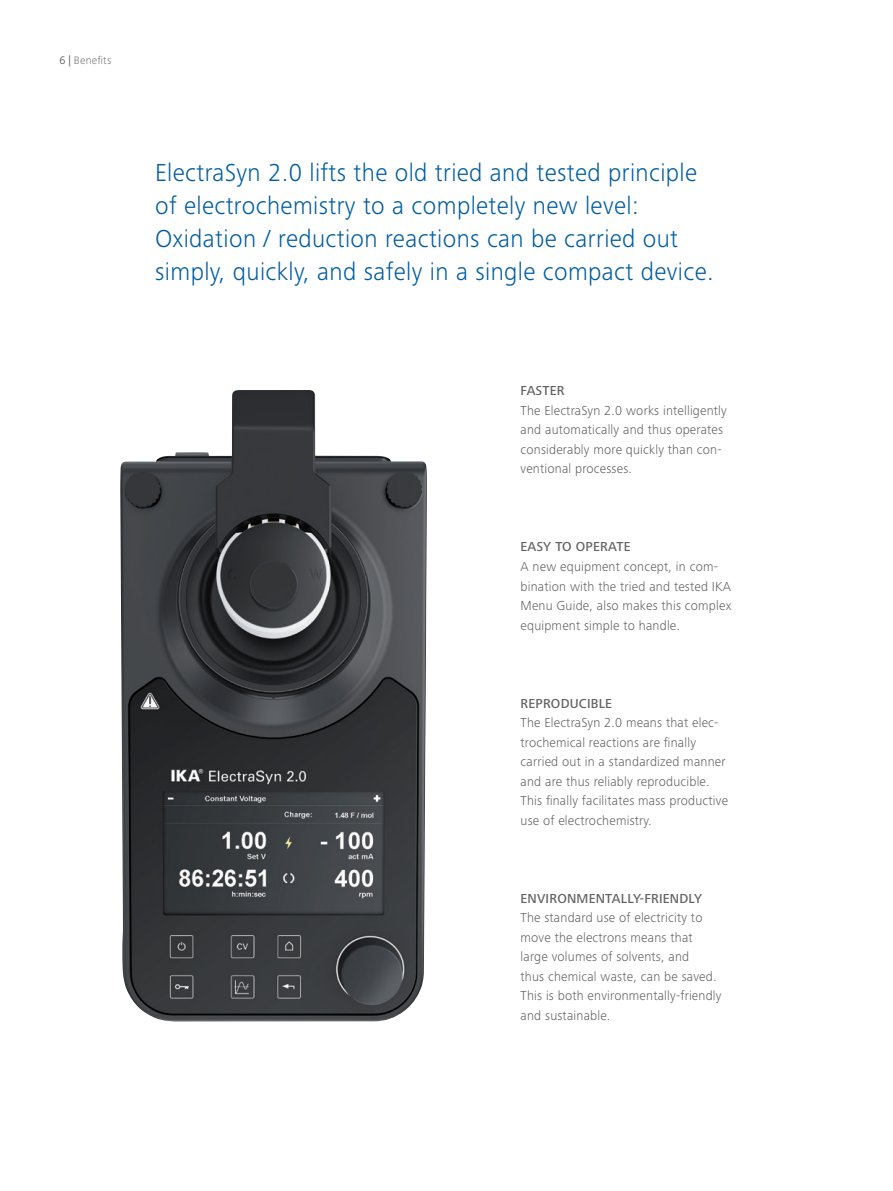
<style>
.page{position:relative;width:893px;height:1191px;background:#fff}
.page>*{position:absolute;margin:0;border:0;box-sizing:border-box;transform-origin:0 0}
.Fließtext_head_VERS{font:300 25.5px/33px "Frutiger Next IKA";letter-spacing:.015em;color:#005da0}
.Fließ_subhead{font:300 13.5px/19.5px "Frutiger Next IKA";letter-spacing:.015em;color:#636366}
.Fließtext_head{font:300 13.5px/19.5px "Frutiger Next IKA";letter-spacing:.015em;color:#636366}
.Fließ_subhead-2{font:500 13.5px "Frutiger Next IKA";letter-spacing:.015em;color:#636366}
.t1{font:300 11.25px "Frutiger Next IKA";letter-spacing:.02em;color:#76787b}
.s1{color:#4b4c4d}
</style>
<div class="page">
<img style="left:120px;top:390px;width:307px;height:631px">
<p class="t1" style="left:60px;top:54px;width:53px"><span class="s1">6 |</span> Benefits</p>
<p class="Fließtext_head_VERS" style="left:155px;top:156px;width:560px">ElectraSyn 2.0 lifts the old tried and tested principle of electrochemistry to a completely new level:<br>Oxidation / reduction reactions can be carried out simply, quickly, and safely in a single compact device.</p>
<p class="Fließ_subhead-2" style="left:521px;top:383px;width:45px">FASTER</p>
<p class="Fließ_subhead" style="left:521px;top:401px;width:208px">The ElectraSyn 2.0 works intelligently and automatically and thus operates considerably more quickly than con&shy;ventional processes.</p>
<p class="Fließ_subhead-2" style="left:521px;top:539px;width:111px">EASY TO OPERATE</p>
<p class="Fließtext_head" style="left:521px;top:557px;width:212px">A new equipment concept, in com&shy;bination with the tried and tested IKA Menu Guide, also makes this complex equipment simple to handle.</p>
<p class="Fließ_subhead-2" style="left:521px;top:695px;width:93px">REPRODUCIBLE</p>
<p class="Fließ_subhead" style="left:521px;top:713px;width:209px">The ElectraSyn 2.0 means that elec&shy;trochemical reactions are finally carried out in a standardized manner and are thus reliably reproducible.<br>This finally facilitates mass productive use of electrochemistry.</p>
<p class="Fließ_subhead-2" style="left:521px;top:890px;width:183px">ENVIRONMENTALLY-FRIENDLY</p>
<p class="Fließtext_head" style="left:521px;top:908px;width:183px">The standard use of electricity to move the electrons means that</p>
<p class="Fließtext_head" style="left:521px;top:947px;width:170px">large volumes of solvents, and</p>
<p class="Fließtext_head" style="left:521px;top:966px;width:202px">thus chemical waste, can be saved.<br>This is both environmentally-friendly and sustainable.</p>
</div>
